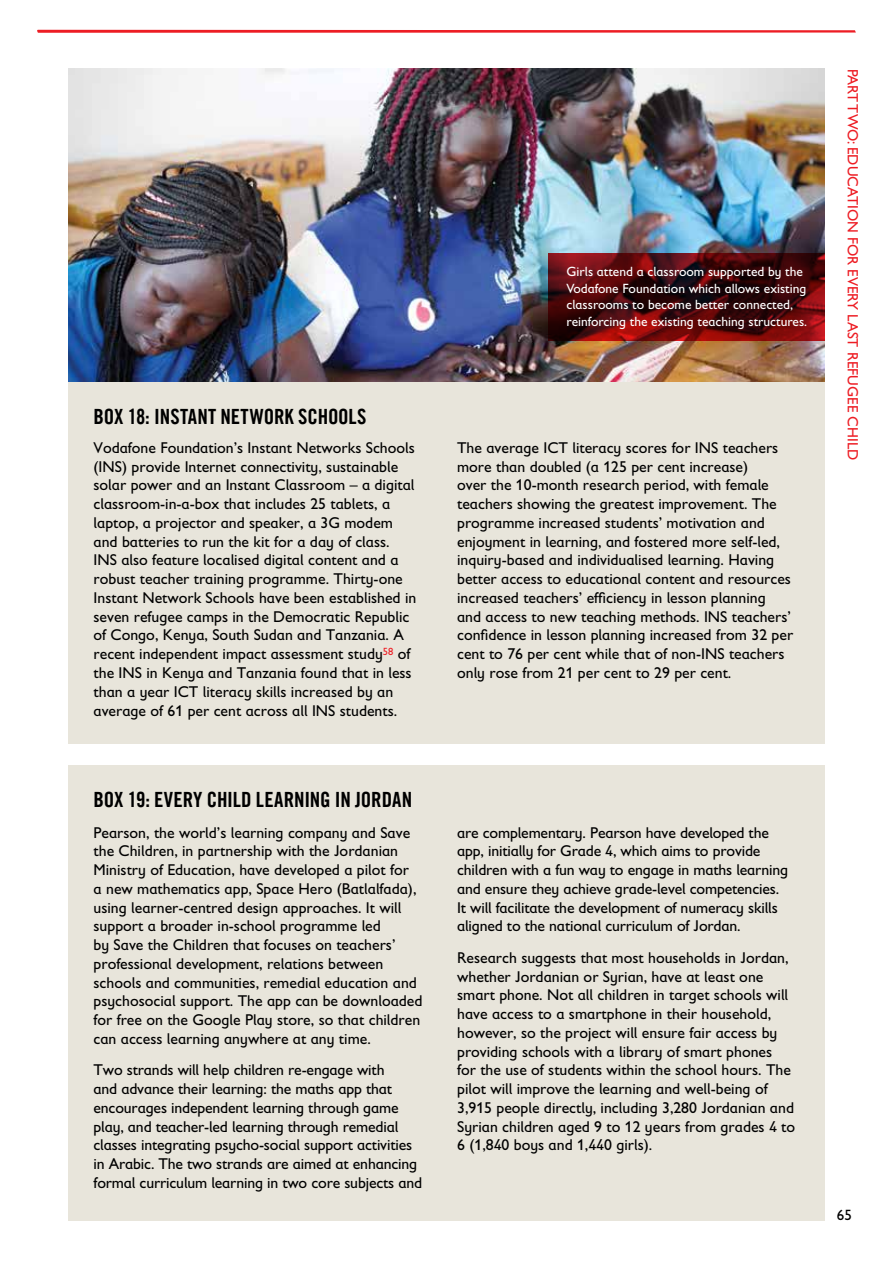
<style>
.page{position:relative;width:893px;height:1263px;background:#fff}
.page>*{position:absolute;margin:0;border:0;box-sizing:border-box;transform-origin:0 0}
.t1{font:21px "Trade Gothic LT Com Bd Cn 20";letter-spacing:-.005em;color:#000}
.t2{font:15.75px/18.8px "Gill Sans Infant Std";color:#000}
.t3{font:15px "Gill Sans Infant Std";color:#ed1d24}
.t4{font:15px "Gill Sans Infant Std";color:#000}
.t5{font:13.5px/16.5px "Gill Sans Infant Std";color:#fff}
</style>
<div class="page">
<svg style="left:37px;top:30px;width:819px;height:3px;background:#ef3b41"></svg>
<img style="left:68px;top:68px;width:757px;height:315px">
<div style="left:68px;top:383px;width:757px;height:361px;background:#e8e5db"></div>
<div style="left:68px;top:765px;width:757px;height:455px;background:#e8e5db"></div>
<svg style="left:549px;top:253px;width:276px;height:87px;background:#4e080b"></svg>
<h1 class="t1" style="left:94px;top:404px;width:275px">BOX 18: INSTANT NETWORK SCHOOLS</h1>
<p class="t5" style="left:567px;top:263px;width:242px">Girls attend a classroom supported by the Vodafone Foundation which allows existing classrooms to become better connected, reinforcing the existing teaching structures.</p>
<p class="t2" style="left:94px;top:438px;width:324px">Vodafone Foundation’s Instant Networks Schools (INS) provide Internet connectivity, sustainable solar power and an Instant Classroom – a digital classroom-in-a-box that includes 25 tablets, a laptop, a projector and speaker, a 3G modem and batteries to run the kit for a day of class.<br>INS also feature localised digital content and a robust teacher training programme. Thirty-one Instant Network Schools have been established in seven refugee camps in the Democratic Republic of Congo, Kenya, South Sudan and Tanzania. A recent independent impact assessment study<sup>58</sup> of the INS in Kenya and Tanzania found that in less than a year ICT literacy skills increased by an average of 61 per cent across all INS students.</p>
<p class="t2" style="left:457px;top:438px;width:338px">The average ICT literacy scores for INS teachers more than doubled (a 125 per cent increase)<br>over the 10-month research period, with female teachers showing the greatest improvement. The programme increased students’ motivation and enjoyment in learning, and fostered more self-led, inquiry-based and individualised learning. Having better access to educational content and resources increased teachers’ efficiency in lesson planning and access to new teaching methods. INS teachers’ confidence in lesson planning increased from 32 per cent to 76 per cent while that of non-INS teachers only rose from 21 per cent to 29 per cent.</p>
<h1 class="t1" style="left:94px;top:786px;width:320px">BOX 19: EVERY CHILD LEARNING IN JORDAN</h1>
<p class="t2" style="left:94px;top:823px;width:330px">Pearson, the world’s learning company and Save the Children, in partnership with the Jordanian Ministry of Education, have developed a pilot for<br>a new mathematics app, Space Hero (Batlalfada), using learner-centred design approaches. It will support a broader in-school programme led<br>by Save the Children that focuses on teachers’ professional development, relations between schools and communities, remedial education and psychosocial support. The app can be downloaded for free on the Google Play store, so that children can access learning anywhere at any time.</p>
<p class="t2" style="left:94px;top:1061px;width:330px">Two strands will help children re-engage with<br>and advance their learning: the maths app that encourages independent learning through game play, and teacher-led learning through remedial classes integrating psycho-social support activities in Arabic. The two strands are aimed at enhancing formal curriculum learning in two core subjects and</p>
<p class="t2" style="left:457px;top:823px;width:332px">are complementary. Pearson have developed the app, initially for Grade 4, which aims to provide children with a fun way to engage in maths learning and ensure they achieve grade-level competencies.<br>It will facilitate the development of numeracy skills aligned to the national curriculum of Jordan.</p>
<p class="t2" style="left:457px;top:948px;width:340px">Research suggests that most households in Jordan, whether Jordanian or Syrian, have at least one smart phone. Not all children in target schools will have access to a smartphone in their household, however, so the project will ensure fair access by providing schools with a library of smart phones<br>for the use of students within the school hours. The pilot will improve the learning and well-being of 3,915 people directly, including 3,280 Jordanian and Syrian children aged 9 to 12 years from grades 4 to 6 (1,840 boys and 1,440 girls).</p>
<p class="t3" style="left:862px;top:69px;width:393px;rotate:90deg">PART TWO: EDUCATION FOR EVERY LAST REFUGEE CHILD</p>
<p class="t4" style="left:837px;top:1207px;width:16px">65</p>
</div>
